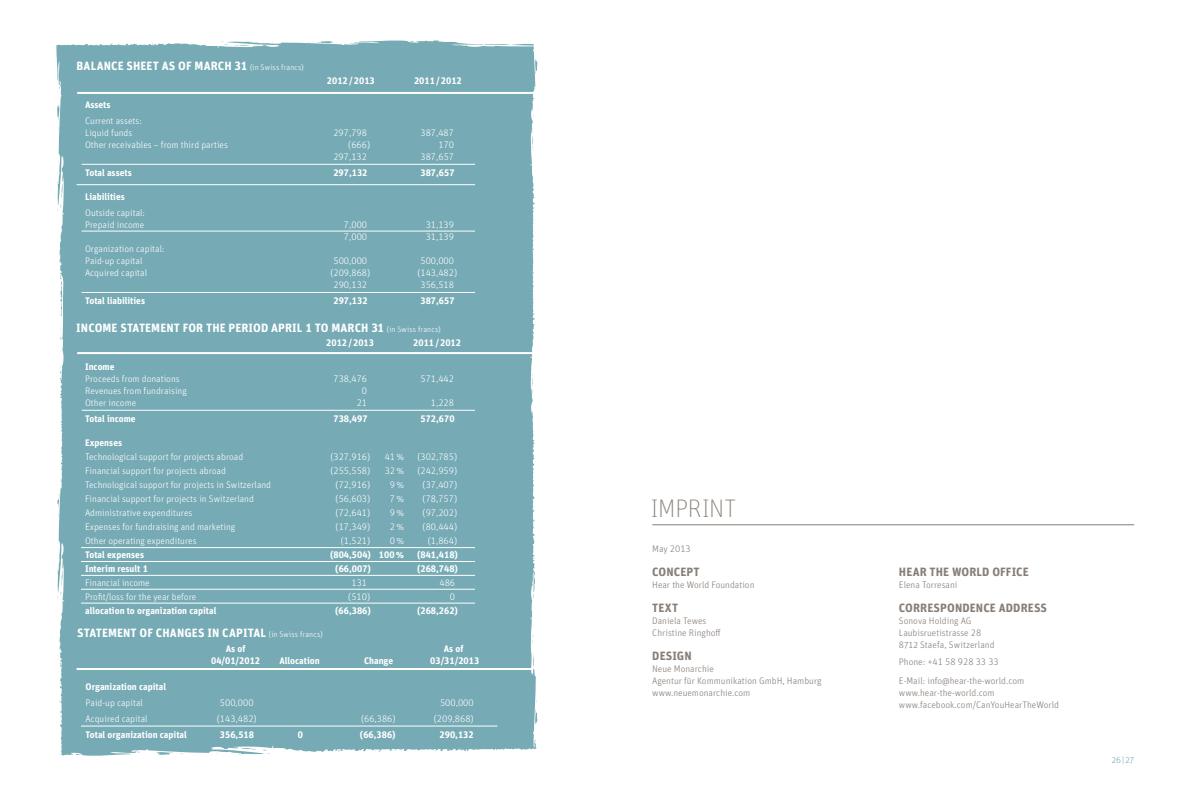
<style>
.page{position:relative;width:1191px;height:794px;background:#fff}
.page>*{position:absolute;margin:0;border:0;box-sizing:border-box;transform-origin:0 0}
.t1{font:100 25.4px "Unit OT";letter-spacing:-.01em;color:#877e77}
.t2{font:700 12px "Unit OT";letter-spacing:.01em;color:#fff}
.t3{font:700 12px "Unit OT";letter-spacing:.01em;color:#877e77}
.t4{font:300 9.5px/12px "Unit OT";color:#fff}
.t5{font:700 9.5px "Unit OT";color:#fff}
.t6{font:300 9.5px/12px "Unit OT";color:#877e77}
.t7{font:300 9px "Unit OT";color:#76aab5}
.s1{font-weight:300;font-size:8px}
</style>
<div class="page">
<hr style="left:652px;top:524px;width:482px;height:1px;background:#877e77">
<div style="left:56px;top:40px;width:482px;height:716px;background:#76aab5"></div>
<hr style="left:77px;top:352px;width:459px;height:2px;background:#fff">
<hr style="left:82px;top:410px;width:393px;height:1px;background:#fff">
<hr style="left:81px;top:547px;width:394px;height:1px;background:#fff">
<hr style="left:81px;top:561px;width:394px;height:1px;background:#fff">
<hr style="left:81px;top:575px;width:394px;height:1px;background:#fff">
<hr style="left:81px;top:589px;width:394px;height:1px;background:#fff">
<hr style="left:81px;top:603px;width:394px;height:1px;background:#fff">
<hr style="left:77px;top:92px;width:459px;height:2px;background:#fff">
<hr style="left:77px;top:184px;width:398px;height:1px;background:#fff">
<hr style="left:82px;top:164px;width:393px;height:1px;background:#fff">
<hr style="left:82px;top:231px;width:393px;height:1px;background:#fff">
<hr style="left:82px;top:292px;width:393px;height:1px;background:#fff">
<hr style="left:77px;top:668px;width:455px;height:2px;background:#fff">
<hr style="left:81px;top:726px;width:416px;height:1px;background:#fff">
<p class="t2" style="left:77px;top:58px;width:229px">Balance sheet as OF March 31 <span class="s1">(in Swiss francs)</span></p>
<p class="t5" style="left:327px;top:74px;width:49px">2012/2013</p>
<p class="t5" style="left:414px;top:74px;width:49px">2011/2012</p>
<p class="t5" style="left:85px;top:98px;width:27px">Assets</p>
<p class="t4" style="left:85px;top:114px;width:58px">Current assets:<br>Liquid funds</p>
<p class="t4" style="left:333px;top:126px;width:35px">297,798</p>
<p class="t4" style="left:420px;top:126px;width:35px">387,487</p>
<p class="t4" style="left:85px;top:138px;width:144px">Other receivables – from third parties</p>
<p class="t4" style="left:348px;top:138px;width:23px">(666)</p>
<p class="t4" style="left:438px;top:138px;width:17px">170</p>
<p class="t4" style="left:333px;top:150px;width:35px">297,132</p>
<p class="t4" style="left:420px;top:150px;width:35px">387,657</p>
<p class="t5" style="left:85px;top:166px;width:48px">Total assets</p>
<p class="t5" style="left:333px;top:166px;width:36px">297,132</p>
<p class="t5" style="left:420px;top:166px;width:36px">387,657</p>
<p class="t5" style="left:85px;top:190px;width:41px">Liabilities</p>
<p class="t4" style="left:85px;top:206px;width:62px">Outside capital:<br>Prepaid income</p>
<p class="t4" style="left:344px;top:218px;width:25px">7,000</p>
<p class="t4" style="left:426px;top:218px;width:30px">31,139</p>
<p class="t4" style="left:344px;top:230px;width:25px">7,000</p>
<p class="t4" style="left:426px;top:230px;width:30px">31,139</p>
<p class="t4" style="left:85px;top:242px;width:81px">Organization capital:<br>Paid-up capital</p>
<p class="t4" style="left:333px;top:254px;width:35px">500,000</p>
<p class="t4" style="left:420px;top:254px;width:35px">500,000</p>
<p class="t4" style="left:85px;top:266px;width:64px">Acquired capital</p>
<p class="t4" style="left:330px;top:266px;width:41px">(209,868)</p>
<p class="t4" style="left:417px;top:266px;width:41px">(143,482)</p>
<p class="t4" style="left:333px;top:278px;width:35px">290,132</p>
<p class="t4" style="left:420px;top:278px;width:35px">356,518</p>
<p class="t5" style="left:85px;top:294px;width:62px">Total liabilities</p>
<p class="t5" style="left:333px;top:294px;width:36px">297,132</p>
<p class="t5" style="left:420px;top:294px;width:36px">387,657</p>
<p class="t2" style="left:76px;top:320px;width:366px">Income statement for the period April 1 to March 31 <span class="s1">(in Swiss francs)</span></p>
<p class="t5" style="left:326px;top:336px;width:49px">2012/2013</p>
<p class="t5" style="left:413px;top:336px;width:49px">2011/2012</p>
<p class="t5" style="left:85px;top:360px;width:31px">Income</p>
<p class="t4" style="left:85px;top:373px;width:96px">Proceeds from donations</p>
<p class="t4" style="left:333px;top:373px;width:35px">738,476</p>
<p class="t4" style="left:420px;top:373px;width:35px">571,442</p>
<p class="t4" style="left:85px;top:385px;width:103px">Revenues from fundraising</p>
<p class="t4" style="left:362px;top:385px;width:7px">0</p>
<p class="t4" style="left:85px;top:397px;width:53px">Other income</p>
<p class="t4" style="left:357px;top:397px;width:12px">21</p>
<p class="t4" style="left:431px;top:397px;width:25px">1,228</p>
<p class="t5" style="left:85px;top:412px;width:52px">Total income</p>
<p class="t5" style="left:333px;top:412px;width:36px">738,497</p>
<p class="t5" style="left:420px;top:412px;width:36px">572,670</p>
<p class="t5" style="left:85px;top:436px;width:39px">Expenses</p>
<p class="t4" style="left:85px;top:451px;width:160px">Technological support for projects abroad</p>
<p class="t4" style="left:330px;top:451px;width:41px">(327,916)</p>
<p class="t4" style="left:385px;top:451px;width:21px">41%</p>
<p class="t4" style="left:417px;top:451px;width:41px">(302,785)</p>
<p class="t4" style="left:85px;top:465px;width:142px">Financial support for projects abroad</p>
<p class="t4" style="left:330px;top:465px;width:41px">(255,558)</p>
<p class="t4" style="left:385px;top:465px;width:21px">32%</p>
<p class="t4" style="left:417px;top:465px;width:41px">(242,959)</p>
<p class="t4" style="left:85px;top:479px;width:188px">Technological support for projects in Switzerland</p>
<p class="t4" style="left:335px;top:479px;width:36px">(72,916)</p>
<p class="t4" style="left:390px;top:479px;width:16px">9%</p>
<p class="t4" style="left:422px;top:479px;width:36px">(37,407)</p>
<p class="t4" style="left:85px;top:493px;width:170px">Financial support for projects in Switzerland</p>
<p class="t4" style="left:335px;top:493px;width:36px">(56,603)</p>
<p class="t4" style="left:390px;top:493px;width:16px">7%</p>
<p class="t4" style="left:422px;top:493px;width:36px">(78,757)</p>
<p class="t4" style="left:85px;top:507px;width:109px">Administrative expenditures</p>
<p class="t4" style="left:335px;top:507px;width:36px">(72,641)</p>
<p class="t4" style="left:390px;top:507px;width:16px">9%</p>
<p class="t4" style="left:422px;top:507px;width:36px">(97,202)</p>
<p class="t4" style="left:85px;top:521px;width:152px">Expenses for fundraising and marketing</p>
<p class="t4" style="left:335px;top:521px;width:36px">(17,349)</p>
<p class="t4" style="left:390px;top:521px;width:16px">2%</p>
<p class="t4" style="left:422px;top:521px;width:36px">(80,444)</p>
<p class="t4" style="left:85px;top:535px;width:113px">Other operating expenditures</p>
<p class="t4" style="left:341px;top:535px;width:31px">(1,521)</p>
<p class="t4" style="left:390px;top:535px;width:16px">0%</p>
<p class="t4" style="left:428px;top:535px;width:31px">(1,864)</p>
<p class="t5" style="left:85px;top:548px;width:60px">Total expenses</p>
<p class="t5" style="left:330px;top:548px;width:75px">(804,504) 100%</p>
<p class="t5" style="left:417px;top:548px;width:42px">(841,418)</p>
<p class="t5" style="left:85px;top:562px;width:64px">Interim result 1</p>
<p class="t5" style="left:335px;top:562px;width:37px">(66,007)</p>
<p class="t5" style="left:417px;top:562px;width:42px">(268,748)</p>
<p class="t4" style="left:85px;top:577px;width:66px">Financial income</p>
<p class="t4" style="left:351px;top:577px;width:17px">131</p>
<p class="t4" style="left:439px;top:577px;width:17px">486</p>
<p class="t4" style="left:85px;top:591px;width:113px">Profit/loss for the year before</p>
<p class="t4" style="left:348px;top:591px;width:23px">(510)</p>
<p class="t4" style="left:450px;top:591px;width:7px">0</p>
<p class="t5" style="left:85px;top:604px;width:133px">allocation to organization capital</p>
<p class="t5" style="left:335px;top:604px;width:37px">(66,386)</p>
<p class="t5" style="left:417px;top:604px;width:42px">(268,262)</p>
<p class="t2" style="left:77px;top:625px;width:247px">Statement of changes in capital <span class="s1">(in Swiss francs)</span></p>
<p class="t5" style="left:226px;top:643px;width:21px">As of</p>
<p class="t5" style="left:444px;top:643px;width:21px">As of</p>
<p class="t5" style="left:211px;top:655px;width:63px">04/01/2012 A</p>
<p class="t5" style="left:285px;top:655px;width:61px">llocation C</p>
<p class="t5" style="left:369px;top:655px;width:26px">hange</p>
<p class="t5" style="left:430px;top:655px;width:51px">03/31/2013</p>
<p class="t5" style="left:86px;top:680px;width:82px">Organization capital</p>
<p class="t4" style="left:86px;top:696px;width:59px">Paid-up capital</p>
<p class="t4" style="left:220px;top:696px;width:35px">500,000</p>
<p class="t4" style="left:440px;top:696px;width:35px">500,000</p>
<p class="t4" style="left:86px;top:712px;width:64px">Acquired capital</p>
<p class="t4" style="left:217px;top:712px;width:41px">(143,482)</p>
<p class="t4" style="left:361px;top:712px;width:36px">(66,386)</p>
<p class="t4" style="left:434px;top:712px;width:41px">(209,868)</p>
<p class="t5" style="left:86px;top:728px;width:103px">Total organization capital</p>
<p class="t5" style="left:220px;top:728px;width:36px">356,518</p>
<p class="t5" style="left:298px;top:728px;width:7px">0</p>
<p class="t5" style="left:360px;top:728px;width:37px">(66,386)</p>
<p class="t5" style="left:439px;top:728px;width:36px">290,132</p>
<h1 class="t1" style="left:651px;top:494px;width:87px">IMPRINT</h1>
<p class="t6" style="left:652px;top:543px;width:40px">May 2013</p>
<p class="t3" style="left:652px;top:564px;width:49px">Concept</p>
<p class="t6" style="left:652px;top:579px;width:104px">Hear the World Foundation</p>
<p class="t3" style="left:652px;top:600px;width:27px">Text</p>
<p class="t6" style="left:652px;top:615px;width:70px">Daniela Tewes<br>Christine Ringhoff</p>
<p class="t3" style="left:652px;top:648px;width:41px">Design</p>
<p class="t6" style="left:652px;top:663px;width:171px">Neue Monarchie<br>Agentur für Kommunikation GmbH, Hamburg www.neuemonarchie.com</p>
<p class="t3" style="left:899px;top:564px;width:131px">Hear the World Office</p>
<p class="t6" style="left:899px;top:579px;width:60px">Elena Torresani</p>
<p class="t3" style="left:899px;top:600px;width:150px">Correspondence address</p>
<p class="t6" style="left:899px;top:615px;width:97px">Sonova Holding AG<br>Laubisruetistrasse 28<br>8712 Staefa, Switzerland</p>
<p class="t6" style="left:899px;top:652px;width:127px;line-height:19px">Phone: +41 58 928 33 33<br>E-Mail: info@hear-the-world.com</p>
<p class="t6" style="left:899px;top:687px;width:161px">www.hear-the-world.com www.facebook.com/CanYouHearTheWorld</p>
<p class="t7" style="left:1111px;top:755px;width:24px">26|27</p>
</div>
